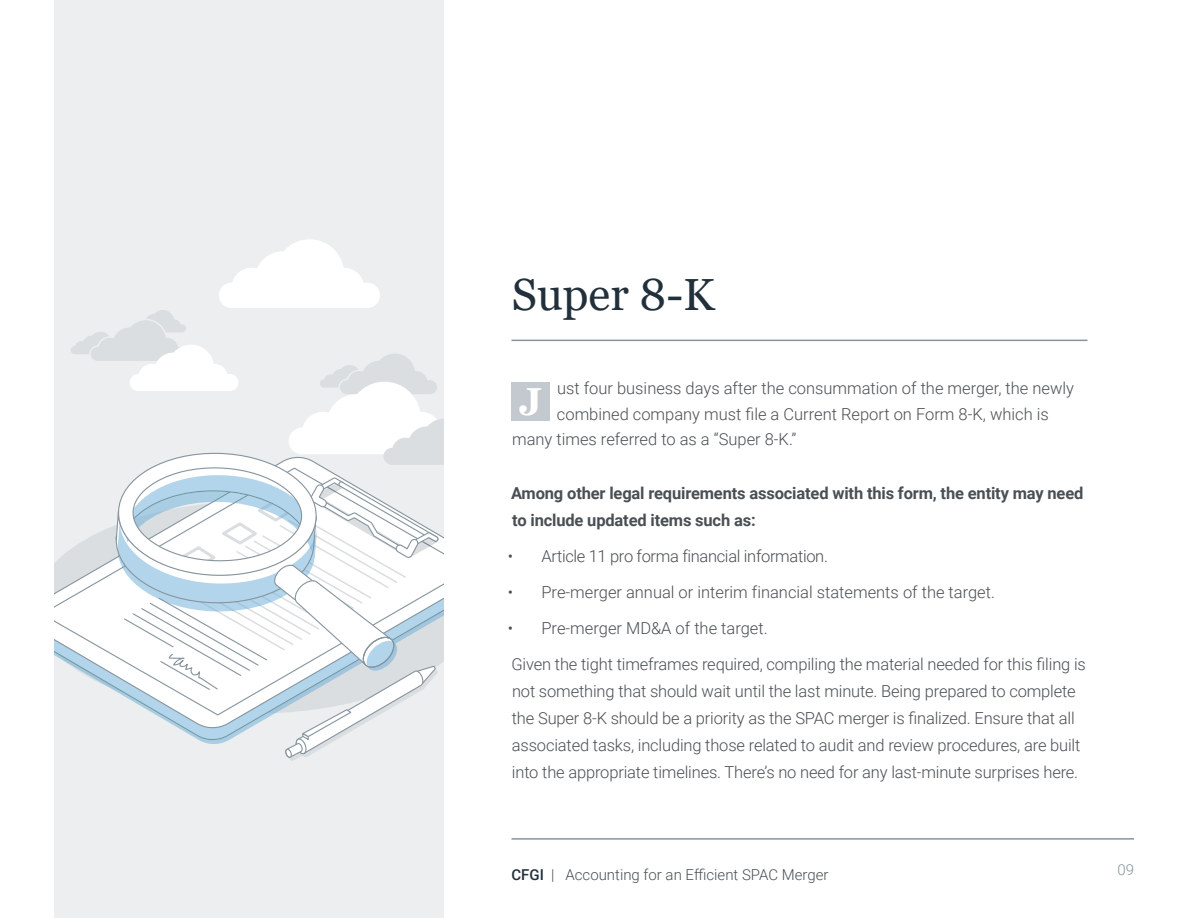
<style>
.page{position:relative;width:1188px;height:918px;background:#fff}
.page>*{position:absolute;margin:0;border:0;box-sizing:border-box;transform-origin:0 0}
.t1{font:45px "Georgia";color:#21303b}
.t2{font:700 39px "Georgia";color:#fff}
.t3{font:300 16.5px/27px "Roboto";letter-spacing:-.01em;color:#4a4f54}
.t4{font:700 16.5px/27px "Roboto";letter-spacing:-.01em;color:#4a4f54}
.t5{font:300 15px "Roboto";color:#4a4f54}
.t6{font:300 15px "Roboto";color:#87949e}
.s1{font-weight:500;color:#21303b}
</style>
<div class="page">
<hr style="left:512px;top:838px;width:622px;height:2px;background:#87949e">
<hr style="left:512px;top:340px;width:576px;height:1px;background:#87949e">
<div style="left:512px;top:382px;width:38px;height:38px;background:#c3c9ce"></div>
<div style="left:54px;top:0;width:390px;height:918px;background:#edeeef"></div>
<svg style="left:54px;top:549px;width:17px;height:117px;background:#e2e8ec"></svg>
<svg style="left:71px;top:239px;width:373px;height:522px"></svg>
<h1 class="t1" style="left:512px;top:267px;width:204px">Super 8-K</h1>
<p class="t3" style="left:557px;top:374px;width:518px">ust four business days after the consummation of the merger, the newly</p>
<p class="t3" style="left:557px;top:400px;width:493px">combined company must file a Current Report on Form 8-K, which is</p>
<p class="t3" style="left:512px;top:425px;width:286px">many times referred to as a “Super 8-K.”</p>
<p class="t4" style="left:511px;top:479px;width:574px">Among other legal requirements associated with this form, the entity may need to include updated items such as:</p>
<p class="t3" style="left:508px;top:542px;width:322px">• Article 11 pro forma financial information.</p>
<p class="t3" style="left:508px;top:578px;width:489px">• Pre-merger annual or interim financial statements of the target.</p>
<p class="t3" style="left:508px;top:610px;width:580px;line-height:36px">• Pre-merger MD&amp;A of the target.<br>Given the tight timeframes required, compiling the material needed for this filing is</p>
<p class="t3" style="left:512px;top:677px;width:570px">not something that should wait until the last minute. Being prepared to complete the Super 8-K should be a priority as the SPAC merger is finalized. Ensure that all associated tasks, including those related to audit and review procedures, are built into the appropriate timelines. There’s no need for any last-minute surprises here.</p>
<h2 class="t2" style="left:519px;top:376px;width:25px">J</h2>
<p class="t5" style="left:512px;top:864px;width:319px"><span class="s1">CFGI</span> | Accounting for an Efficient SPAC Merger</p>
<p class="t6" style="left:1117px;top:859px;width:18px">09</p>
</div>
